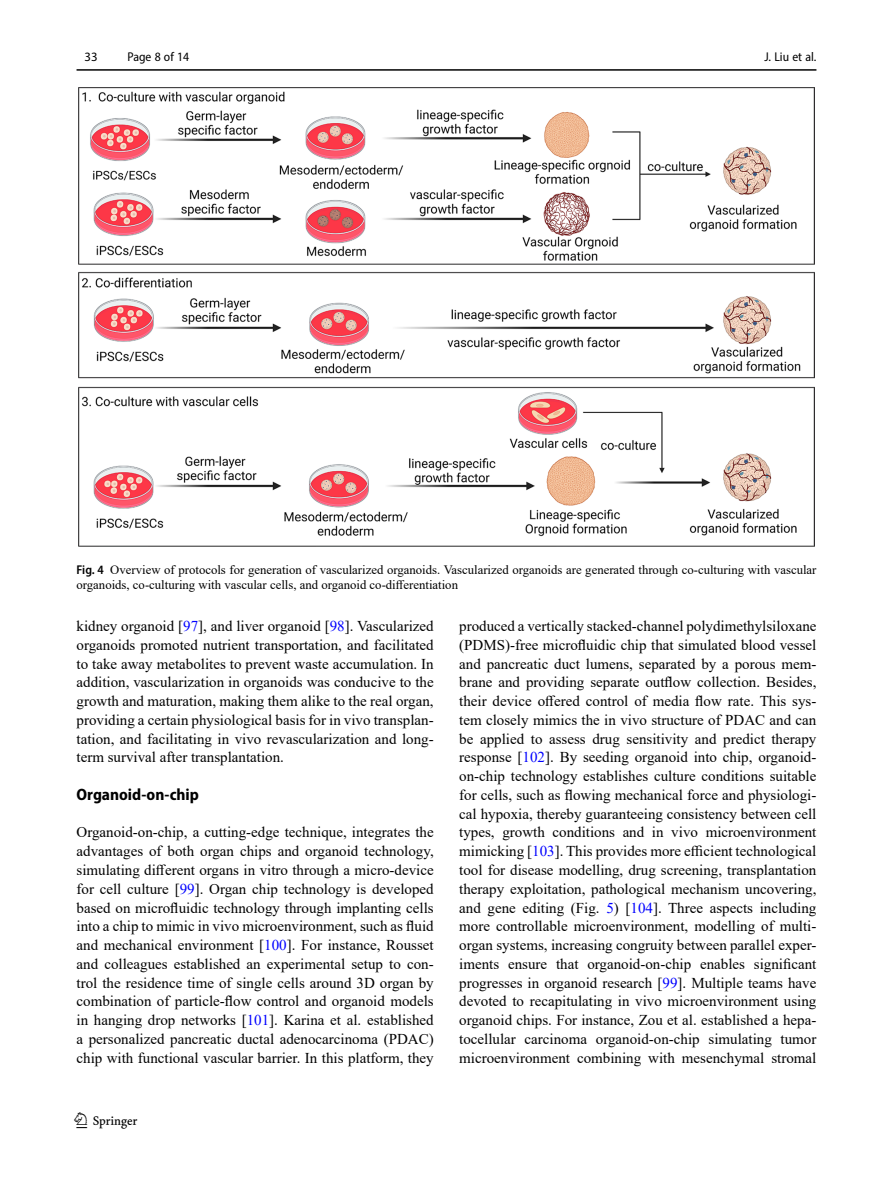
<style>
.page{position:relative;width:893px;height:1187px;background:#fff}
.page>*{position:absolute;margin:0;border:0;box-sizing:border-box;transform-origin:0 0}
.t1{font:22.5px "Springnew";color:#000}
.Head_2{font:700 semi-condensed 16.5px "Myriad Pro";color:#000}
.Body_Text{font:15px/18.8px "Times New Roman";color:#000;text-align:justify}
.Figure_Caption{font:12.75px/15px "Times New Roman";color:#000}
.t2{font:semi-condensed 12.75px "Myriad Pro";color:#000}
.t3{font:12.75px "Myriad Pro";color:#000}
.s1{font-family:"Myriad Pro";font-weight:600;font-stretch:semi-condensed}
.s2{color:#00f}
</style>
<div class="page">
<hr style="left:77px;top:69px;width:739px;height:2px;background:#000">
<img style="left:79px;top:87px;width:735px;height:459px">
<p class="t3" style="left:85px;top:48px;width:15px">33</p>
<p class="t2" style="left:127px;top:49px;width:63px">Page 8 of 14</p>
<p class="t2" style="left:764px;top:49px;width:54px">J. Liu et al.</p>
<p class="Figure_Caption" style="left:77px;top:562px;width:741px"><span class="s1">Fig. 4</span> Overview of protocols for generation of vascularized organoids. Vascularized organoids are generated through co-culturing with vascular organoids, co-culturing with vascular cells, and organoid co-differentiation</p>
<p class="Body_Text" style="left:77px;top:616px;width:359px">kidney organoid [<span class="s2">97</span>], and liver organoid [<span class="s2">98</span>]. Vascularized organoids promoted nutrient transportation, and facilitated to take away metabolites to prevent waste accumulation. In addition, vascularization in organoids was conducive to the growth and maturation, making them alike to the real organ, providing a certain physiological basis for in vivo transplan&shy;tation, and facilitating in vivo revascularization and long&shy;term survival after transplantation.</p>
<p class="Head_2" style="left:77px;top:783px;width:124px">Organoid-on-chip</p>
<p class="Body_Text" style="left:77px;top:822px;width:359px">Organoid-on-chip, a cutting-edge technique, integrates the advantages of both organ chips and organoid technology, simulating different organs in vitro through a micro-device for cell culture [<span class="s2">99</span>]. Organ chip technology is developed based on microfluidic technology through implanting cells into a chip to mimic in vivo microenvironment, such as fluid and mechanical environment [<span class="s2">100</span>]. For instance, Rousset and colleagues established an experimental setup to con&shy;trol the residence time of single cells around 3D organ by combination of particle-flow control and organoid models in hanging drop networks [<span class="s2">101</span>]. Karina et al. established a personalized pancreatic ductal adenocarcinoma (PDAC) chip with functional vascular barrier. In this platform, they</p>
<h1 class="t1" style="left:77px;top:1107px;width:63px">1 3</h1>
<p class="Body_Text" style="left:459px;top:616px;width:359px">produced a vertically stacked-channel polydimethylsiloxane (PDMS)-free microfluidic chip that simulated blood vessel and pancreatic duct lumens, separated by a porous mem&shy;brane and providing separate outflow collection. Besides, their device offered control of media flow rate. This sys&shy;tem closely mimics the in vivo structure of PDAC and can be applied to assess drug sensitivity and predict therapy response [<span class="s2">102</span>]. By seeding organoid into chip, organoid&shy;on-chip technology establishes culture conditions suitable for cells, such as flowing mechanical force and physiologi&shy;cal hypoxia, thereby guaranteeing consistency between cell types, growth conditions and in vivo microenvironment mimicking [<span class="s2">103</span>]. This provides more efficient technological tool for disease modelling, drug screening, transplantation therapy exploitation, pathological mechanism uncovering, and gene editing (Fig. <span class="s2">5</span>) [<span class="s2">104</span>]. Three aspects including more controllable microenvironment, modelling of multi&shy;organ systems, increasing congruity between parallel exper&shy;iments ensure that organoid-on-chip enables significant progresses in organoid research [<span class="s2">99</span>]. Multiple teams have devoted to recapitulating in vivo microenvironment using organoid chips. For instance, Zou et al. established a hepa&shy;tocellular carcinoma organoid-on-chip simulating tumor microenvironment combining with mesenchymal stromal</p>
</div>
